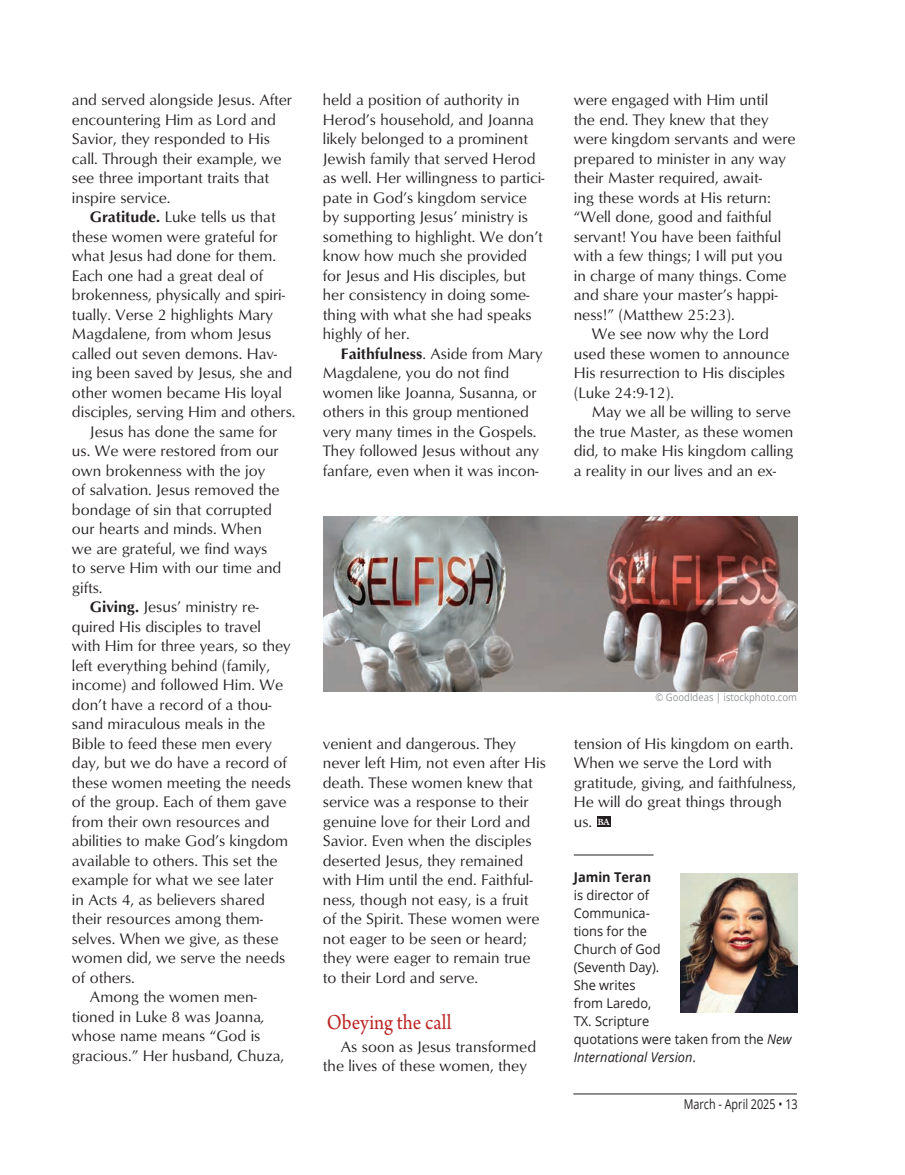
<style>
.page{position:relative;width:905px;height:1175px;background:#fff}
.page>*{position:absolute;margin:0;border:0;box-sizing:border-box;transform-origin:0 0}
.Article_-_Subhead{font:22.5px "Arno Pro";color:#bb2625;scale:.9 1}
.Article_-_Main_text_10_5x13{font:15.75px/19.5px "Optimum";color:#231f20}
.Article_-_Bio{font:13.5px/18px "Open Sans";color:#231f20;scale:.95 1}
.Article_-_Bio-2{font:13.5px "Open Sans";color:#231f20;scale:.8 1}
.t1{font:10.5px "Open Sans";color:#939598;scale:.9 1}
.t2{font:700 9px "Galliard Pro";color:#fff}
.s1{font-weight:700}
.s2{font-style:italic}
</style>
<div class="page">
<hr style="left:573px;top:1093px;width:223px;height:1px;background:#231f20">
<hr style="left:573px;top:854px;width:80px;height:1px;background:#231f20">
<div style="left:596px;top:816px;width:14px;height:11px;background:#231f20"></div>
<img style="left:323px;top:516px;width:474px;height:175px">
<img style="left:680px;top:873px;width:117px;height:139px">
<p class="Article_-_Main_text_10_5x13" style="left:72px;top:89px;width:222px">and served alongside Jesus. After encountering Him as Lord and<br>Savior, they responded to His call. Through their example, we see three important traits that inspire service.</p>
<p class="Article_-_Main_text_10_5x13" style="left:72px;top:206px;width:225px;text-indent:18px"><span class="s1">Gratitude.</span> Luke tells us that these women were grateful for what Jesus had done for them.<br>Each one had a great deal of brokenness, physically and spiri&shy;tually. Verse 2 highlights Mary<br>Magdalene, from whom Jesus called out seven demons. Hav&shy;ing been saved by Jesus, she and other women became His loyal disciples, serving Him and others.</p>
<p class="Article_-_Main_text_10_5x13" style="left:72px;top:421px;width:211px;text-indent:18px">Jesus has done the same for us. We were restored from our own brokenness with the joy of salvation. Jesus removed the bondage of sin that corrupted our hearts and minds. When we are grateful, we find ways to serve Him with our time and gifts.</p>
<p class="Article_-_Main_text_10_5x13" style="left:72px;top:596px;width:220px;text-indent:18px"><span class="s1">Giving.</span> Jesus’ ministry re&shy;quired His disciples to travel with Him for three years, so they left everything behind (family, income) and followed Him. We don’t have a record of a thou&shy;sand miraculous meals in the<br>Bible to feed these men every day, but we do have a record of these women meeting the needs of the group. Each of them gave from their own resources and abilities to make God’s kingdom available to others. This set the example for what we see later<br>in Acts 4, as believers shared their resources among them&shy;selves. When we give, as these women did, we serve the needs of others.</p>
<p class="Article_-_Main_text_10_5x13" style="left:72px;top:986px;width:214px;text-indent:18px">Among the women men&shy;tioned in Luke 8 was Joanna<span class="s2">, </span>whose name means “God is gracious.” Her husband, Chuza,</p>
<p class="Article_-_Main_text_10_5x13" style="left:323px;top:89px;width:223px">held a position of authority in<br>Herod’s household, and Joanna likely belonged to a prominent<br>Jewish family that served Herod as well. Her willingness to partici&shy;pate in God’s kingdom service by supporting Jesus’ ministry is something to highlight. We don’t know how much she provided for Jesus and His disciples, but her consistency in doing some&shy;thing with what she had speaks highly of her.</p>
<p class="Article_-_Main_text_10_5x13" style="left:323px;top:343px;width:221px;text-indent:18px"><span class="s1">Faithfulness</span>. Aside from Mary<br>Magdalene, you do not find women like Joanna, Susanna, or others in this group mentioned very many times in the Gospels.<br>They followed Jesus without any fanfare, even when it was incon-</p>
<p class="Article_-_Main_text_10_5x13" style="left:573px;top:89px;width:223px">were engaged with Him until<br>the end. They knew that they were kingdom servants and were prepared to minister in any way their Master required, await-<br>ing these words at His return: “Well done, good and faithful servant! You have been faithful with a few things; I will put you in charge of many things. Come and share your master’s happi&shy;ness!” (Matthew 25:23).</p>
<p class="Article_-_Main_text_10_5x13" style="left:573px;top:323px;width:217px;text-indent:18px">We see now why the Lord used these women to announce<br>His resurrection to His disciples (Luke 24:9-12).</p>
<p class="Article_-_Main_text_10_5x13" style="left:573px;top:401px;width:221px;text-indent:18px">May we all be willing to serve the true Master, as these women did, to make His kingdom calling a reality in our lives and an ex-</p>
<p class="Article_-_Main_text_10_5x13" style="left:323px;top:733px;width:224px">venient and dangerous. They never left Him, not even after His death. These women knew that service was a response to their genuine love for their Lord and<br>Savior. Even when the disciples deserted Jesus, they remained with Him until the end. Faithful&shy;ness, though not easy, is a fruit<br>of the Spirit. These women were not eager to be seen or heard; they were eager to remain true to their Lord and serve.</p>
<p class="Article_-_Subhead" style="left:327px;top:1009px;width:140px">Obeying the call</p>
<p class="Article_-_Main_text_10_5x13" style="left:323px;top:1036px;width:215px;text-indent:18px">As soon as Jesus transformed the lives of these women, they</p>
<p class="t1" style="left:655px;top:690px;width:158px">© GoodIdeas | istockphoto.com</p>
<p class="Article_-_Main_text_10_5x13" style="left:573px;top:733px;width:224px">tension of His kingdom on earth.<br>When we serve the Lord with gratitude, giving, and faithfulness,<br>He will do great things through us.</p>
<p class="t2" style="left:597px;top:816px;width:14px">BA</p>
<p class="Article_-_Bio" style="left:573px;top:868px;width:231px"><span class="s1">Jamin Teran<br></span>is director of<br>Communica-<br>tions for the<br>Church of God<br>(Seventh Day).<br>She writes<br>from Laredo,<br>TX. Scripture<br>quotations were taken from the <span class="s2">New<br>International Version</span>.</p>
<p class="Article_-_Bio-2" style="left:683px;top:1094px;width:144px">March - April 2025 • 13</p>
</div>
